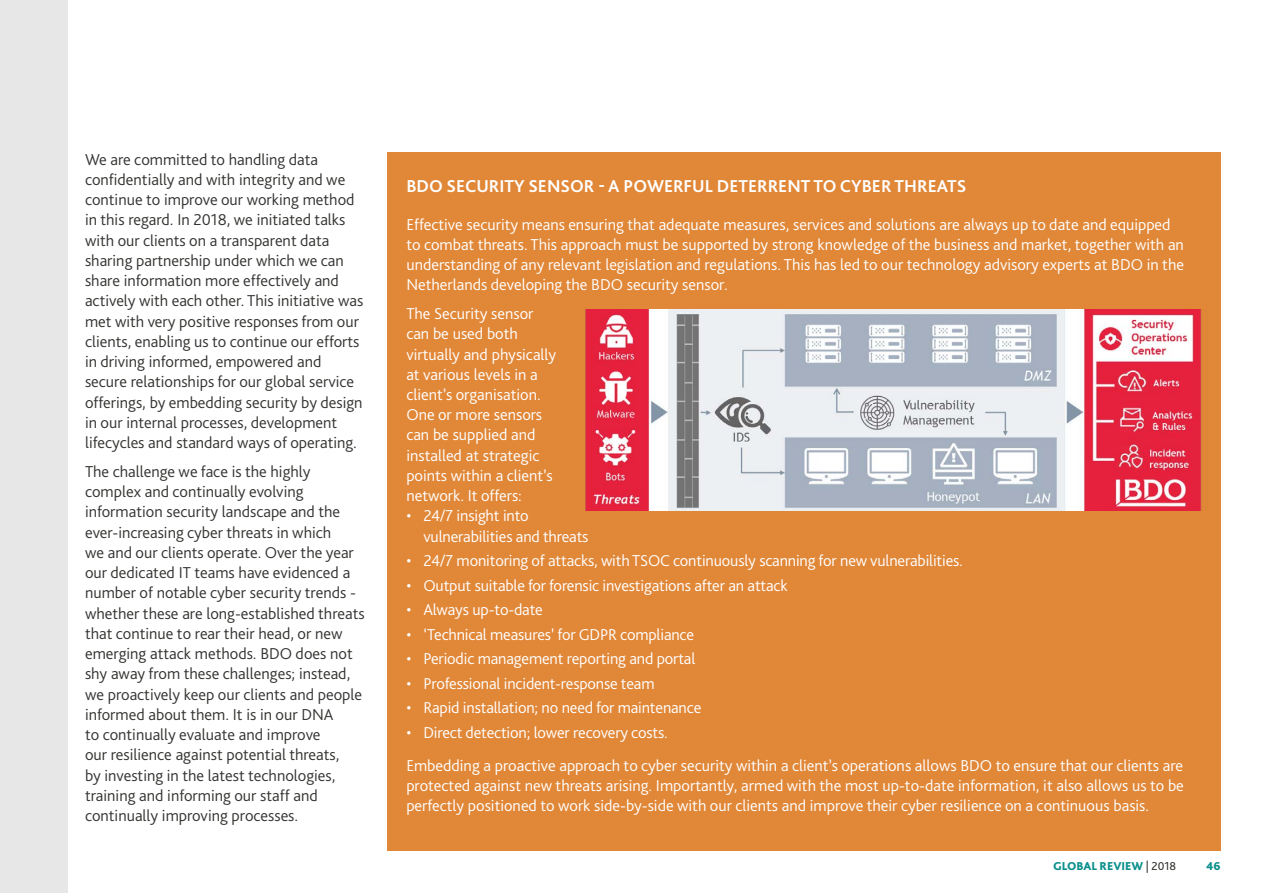
<style>
.page{position:relative;width:1263px;height:893px;background:#fff}
.page>*{position:absolute;margin:0;border:0;box-sizing:border-box;transform-origin:0 0}
.t1{font:700 18px "Bliss Pro";color:#fff}
.t2{font:300 16.5px/20.2px "Bliss Pro";color:#fff}
.t3{font:300 16.5px/20.2px "Bliss Pro";color:#343331}
.t4{font:800 12px "Bliss Pro";color:#0d908c}
.s1{font-weight:400;color:#343331}
</style>
<div class="page">
<div style="left:387px;top:152px;width:833px;height:698px;background:#e18738"></div>
<img style="left:585px;top:309px;width:616px;height:202px">
<div style="left:0;top:0;width:67px;height:893px;background:#e7e7e7"></div>
<p class="t3" style="left:85px;top:149px;width:280px">We are committed to handling data confidentially and with integrity and we continue to improve our working method in this regard. In 2018, we initiated talks with our clients on a transparent data sharing partnership under which we can share information more effectively and actively with each other. This initiative was met with very positive responses from our clients, enabling us to continue our efforts in driving informed, empowered and secure relationships for our global service offerings, by embedding security by design in our internal processes, development lifecycles and standard ways of operating.</p>
<p class="t3" style="left:85px;top:461px;width:281px">The challenge we face is the highly complex and continually evolving information security landscape and the ever-increasing cyber threats in which<br>we and our clients operate. Over the year our dedicated IT teams have evidenced a number of notable cyber security trends - whether these are long-established threats that continue to rear their head, or new emerging attack methods. BDO does not shy away from these challenges; instead, we proactively keep our clients and people informed about them. It is in our DNA<br>to continually evaluate and improve<br>our resilience against potential threats,<br>by investing in the latest technologies, training and informing our staff and continually improving processes.</p>
<p class="t1" style="left:406px;top:175px;width:561px">BDO SECURITY SENSOR - A POWERFUL DETERRENT TO CYBER THREATS</p>
<p class="t2" style="left:406px;top:213px;width:779px">Effective security means ensuring that adequate measures, services and solutions are always up to date and equipped to combat threats. This approach must be supported by strong knowledge of the business and market, together with an understanding of any relevant legislation and regulations. This has led to our technology advisory experts at BDO in the Netherlands developing the BDO security sensor.</p>
<p class="t2" style="left:406px;top:303px;width:151px">The Security sensor can be used both virtually and physically at various levels in a client’s organisation.<br>One or more sensors can be supplied and installed at strategic points within a client’s network. It offers:</p>
<p class="t2" style="left:423px;top:505px;width:167px;text-indent:-17px">• 24/7 insight into vulnerabilities and threats</p>
<p class="t2" style="left:406px;top:550px;width:558px">• 24/7 monitoring of attacks, with TSOC continuously scanning for new vulnerabilities.</p>
<p class="t2" style="left:406px;top:575px;width:383px">• Output suitable for forensic investigations after an attack</p>
<p class="t2" style="left:406px;top:599px;width:138px">• Always up-to-date</p>
<p class="t2" style="left:406px;top:624px;width:289px">• ‘Technical measures’ for GDPR compliance</p>
<p class="t2" style="left:406px;top:648px;width:290px">• Periodic management reporting and portal</p>
<p class="t2" style="left:406px;top:673px;width:250px">• Professional incident-response team</p>
<p class="t2" style="left:406px;top:697px;width:296px">• Rapid installation; no need for maintenance</p>
<p class="t2" style="left:406px;top:715px;width:778px;line-height:33px">• Direct detection; lower recovery costs.<br>Embedding a proactive approach to cyber security within a client’s operations allows BDO to ensure that our clients are</p>
<p class="t2" style="left:406px;top:775px;width:779px">protected against new threats arising. Importantly, armed with the most up-to-date information, it also allows us to be perfectly positioned to work side-by-side with our clients and improve their cyber resilience on a continuous basis.</p>
<p class="t4" style="left:1053px;top:859px;width:125px">GLOBAL REVIEW <span class="s1">| 2018</span></p>
<p class="t4" style="left:1206px;top:859px;width:16px">46</p>
</div>
